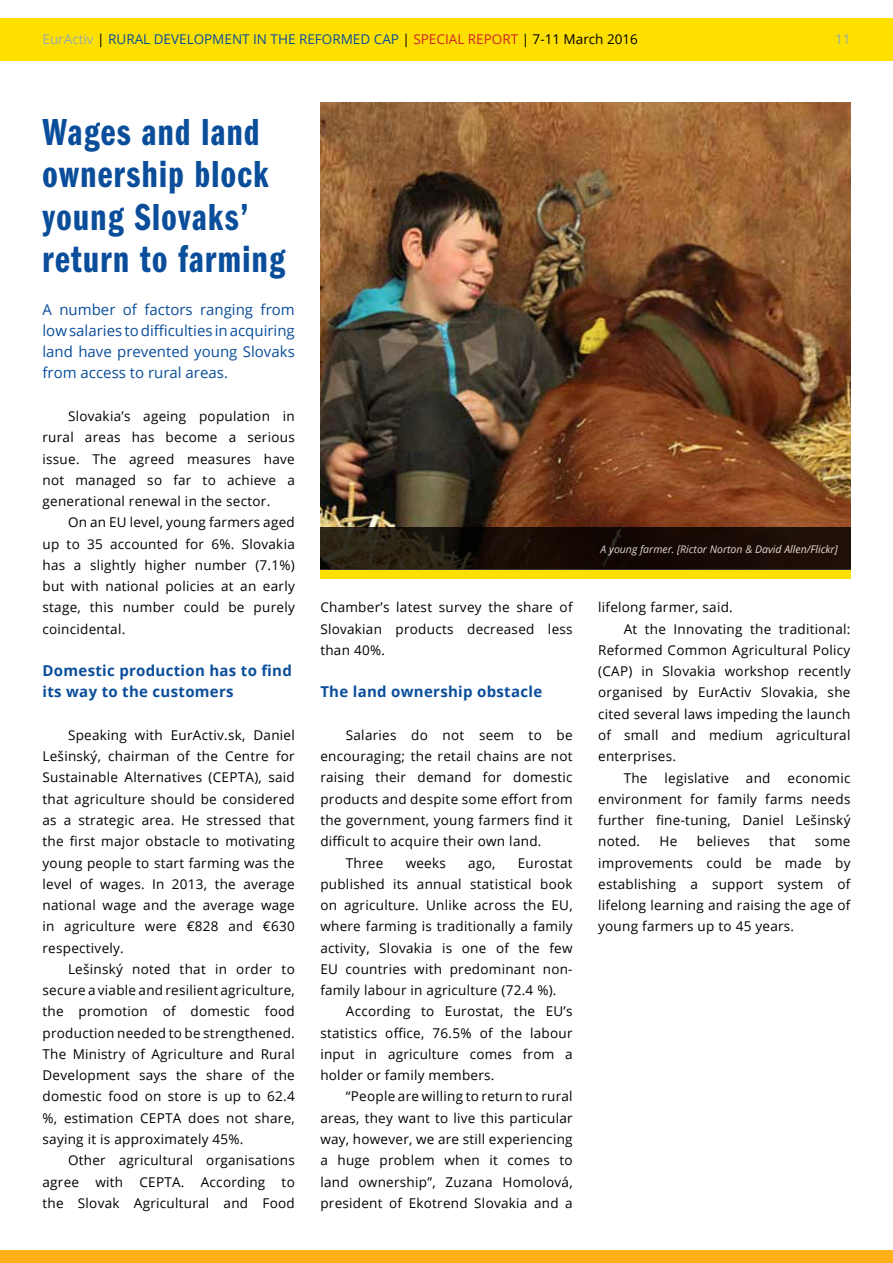
<style>
.page{position:relative;width:893px;height:1263px;background:#fff}
.page>*{position:absolute;margin:0;border:0;box-sizing:border-box;transform-origin:0 0}
.t1{font:39px/42.5px "ITC Franklin Gothic Std Dm Cp";letter-spacing:.035em;color:#0a4e9b}
.t2{font:15px/21.3px "Open Sans";color:#0a4e9b;text-align:justify}
.t3{font:700 15px/21.3px "Open Sans";letter-spacing:.02em;color:#0a4e9b}
.t4{font:13.5px/21.3px "Open Sans";letter-spacing:.02em;color:#000;text-align:justify}
.t5{font:13.5px "Open Sans";color:#0a4e9b}
.t6{font:13.5px "Open Sans";color:#9aa9b1}
.t7{font:italic 10.5px "Open Sans";color:#fff}
.s1{color:#9aa9b1}
.s2{color:#000}
.s3{color:#d2232a}
</style>
<div class="page">
<div style="left:0;top:18px;width:893px;height:42px;background:#fee000"></div>
<div style="left:0;top:1250px;width:893px;height:13px;background:#fcaf17"></div>
<img style="left:320px;top:102px;width:530px;height:425px">
<svg style="left:320px;top:527px;width:530px;height:43px;background:#1b1109"></svg>
<div style="left:320px;top:570px;width:530px;height:8px;background:#fee000"></div>
<p class="t5" style="left:43px;top:30px;width:597px"><span class="s1">EurActiv</span> <span class="s2">|</span> RURAL DEVELOPMENT IN THE REFORMED CAP <span class="s2">|</span> <span class="s3">SPECIAL REPORT</span> <span class="s2">| 7-11 March 2016</span></p>
<p class="t6" style="left:835px;top:30px;width:17px">11</p>
<h1 class="t1" style="left:43px;top:111px;width:244px">Wages and land ownership block young Slovaks’ return to farming</h1>
<p class="t2" style="left:43px;top:298px;width:254px">A number of factors ranging from low salaries to difficulties in acquiring land have prevented young Slovaks from access to rural areas.</p>
<p class="t4" style="left:43px;top:405px;width:254px;text-indent:26px">Slovakia’s ageing population in rural areas has become a serious issue. The agreed measures have not managed so far to achieve a generational renewal in the sector.</p>
<p class="t4" style="left:43px;top:511px;width:254px;text-indent:26px">On an EU level, young farmers aged up to 35 accounted for 6%. Slovakia has a slightly higher number (7.1%) but with national policies at an early stage, this number could be purely coincidental.</p>
<p class="t3" style="left:43px;top:660px;width:251px">Domestic production has to find its way to the customers</p>
<p class="t4" style="left:43px;top:724px;width:254px;text-indent:26px">Speaking with EurActiv.sk, Daniel Lešinský, chairman of the Centre for Sustainable Alternatives (CEPTA), said that agriculture should be considered as a strategic area. He stressed that the first major obstacle to motivating young people to start farming was the level of wages. In 2013, the average national wage and the average wage in agriculture were €828 and €630 respectively.</p>
<p class="t4" style="left:43px;top:958px;width:254px;text-indent:26px">Lešinský noted that in order to secure a viable and resilient agriculture, the promotion of domestic food production needed to be strengthened.<br>The Ministry of Agriculture and Rural Development says the share of the domestic food on store is up to 62.4 %, estimation CEPTA does not share, saying it is approximately 45%.</p>
<p class="t4" style="left:43px;top:1149px;width:254px;text-indent:26px">Other agricultural organisations agree with CEPTA. According to the Slovak Agricultural and Food</p>
<p class="t4" style="left:320px;top:596px;width:254px">Chamber’s latest survey the share of Slovakian products decreased less than 40%.</p>
<p class="t3" style="left:320px;top:681px;width:223px">The land ownership obstacle</p>
<p class="t4" style="left:346px;top:724px;width:228px">Salaries do not seem to be</p>
<p class="t4" style="left:320px;top:745px;width:254px">encouraging; the retail chains are not</p>
<p class="t4" style="left:320px;top:766px;width:254px">raising their demand for domestic</p>
<p class="t4" style="left:320px;top:788px;width:254px">products and despite some effort from</p>
<p class="t4" style="left:320px;top:809px;width:254px">the government, young farmers find it</p>
<p class="t4" style="left:320px;top:830px;width:223px">difficult to acquire their own land.</p>
<p class="t4" style="left:346px;top:852px;width:39px">Three</p>
<p class="t4" style="left:406px;top:852px;width:42px">weeks</p>
<p class="t4" style="left:468px;top:852px;width:29px">ago,</p>
<p class="t4" style="left:320px;top:852px;width:254px;text-indent:197px">Eurostat published its annual statistical book on agriculture. Unlike across the EU, where farming is traditionally a family activity, Slovakia is one of the few EU countries with predominant non&shy;family labour in agriculture (72.4 %).</p>
<p class="t4" style="left:320px;top:1000px;width:254px;text-indent:26px">According to Eurostat, the EU’s statistics office, 76.5% of the labour input in agriculture comes from a holder or family members.</p>
<p class="t4" style="left:320px;top:1085px;width:254px;text-indent:26px">“People are willing to return to rural areas, they want to live this particular way, however, we are still experiencing a huge problem when it comes to land ownership”, Zuzana Homolová, president of Ekotrend Slovakia and a</p>
<p class="t7" style="left:601px;top:542px;width:239px">A young farmer. [Rictor Norton &amp; David Allen/Flickr]</p>
<p class="t4" style="left:598px;top:596px;width:136px">lifelong farmer, said.</p>
<p class="t4" style="left:624px;top:618px;width:228px">At the Innovating the traditional:</p>
<p class="t4" style="left:598px;top:639px;width:254px">Reformed Common Agricultural Policy</p>
<p class="t4" style="left:598px;top:660px;width:254px">(CAP) in Slovakia workshop recently</p>
<p class="t4" style="left:598px;top:682px;width:254px">organised by EurActiv Slovakia, she</p>
<p class="t4" style="left:598px;top:703px;width:254px">cited several laws impeding the launch</p>
<p class="t4" style="left:598px;top:724px;width:254px">of small and medium agricultural</p>
<p class="t4" style="left:598px;top:745px;width:79px">enterprises.</p>
<p class="t4" style="left:624px;top:767px;width:25px">The</p>
<p class="t4" style="left:664px;top:767px;width:66px">legislative</p>
<p class="t4" style="left:746px;top:767px;width:26px">and</p>
<p class="t4" style="left:598px;top:767px;width:254px;text-indent:189px">economic environment for family farms needs further fine-tuning, Daniel Lešinský noted.</p>
<p class="t4" style="left:660px;top:830px;width:19px">He</p>
<p class="t4" style="left:697px;top:830px;width:54px">believes</p>
<p class="t4" style="left:769px;top:830px;width:28px">that</p>
<p class="t4" style="left:598px;top:830px;width:254px;text-indent:217px">some improvements could be made by establishing a support system of lifelong learning and raising the age of young farmers up to 45 years.</p>
</div>
